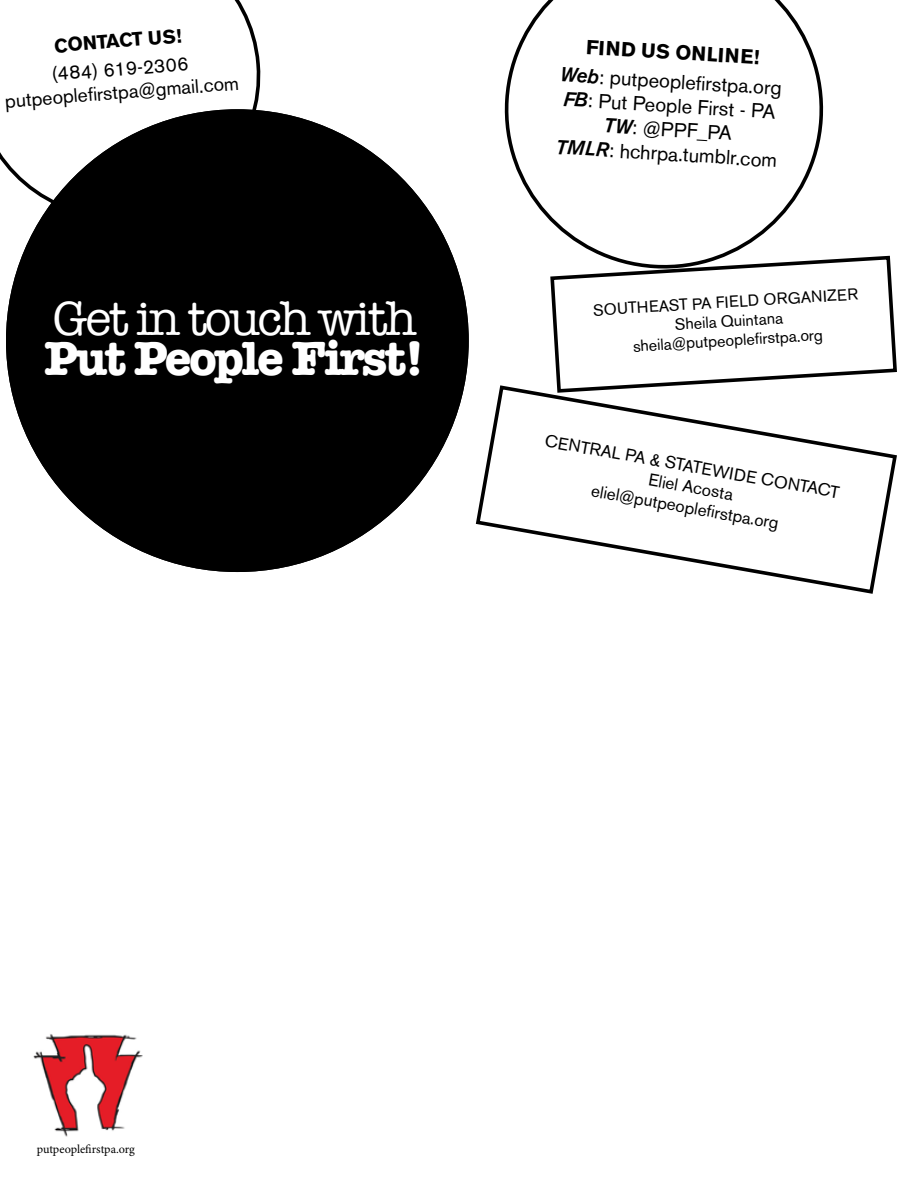
<style>
.page{position:relative;width:918px;height:1188px;background:#fff}
.page>*{position:absolute;margin:0;border:0;box-sizing:border-box;transform-origin:0 0}
.t1{font:700 49.35px "American Typewriter";letter-spacing:-.05em;color:#fff}
.t2{font:49.35px "American Typewriter";letter-spacing:-.05em;color:#fff}
.t3{font:20.1px/24.2px "Akzidenz Grotesk BE";color:#000;text-align:center}
.t4{font:19.35px/23.2px "Akzidenz Grotesk BE";color:#000;text-align:center}
.t5{font:700 19.35px "Akzidenz Grotesk BE";color:#000}
.t6{font:17.1px/20.5px "Akzidenz Grotesk BE";color:#000}
.t7{font:16.05px/19.2px "Akzidenz Grotesk BE";color:#000;text-align:center}
.t8{font:12.15px "Minion Pro";letter-spacing:-.005em;color:#000}
.s1{font-weight:700}
.s2{font-weight:500;font-style:italic}
</style>
<div class="page">
<img style="left:33px;top:1034px;width:110px;height:103px">
<svg style="left:504px;top:0;width:320px;height:254px"></svg>
<svg style="left:0;top:0;width:261px;height:222px"></svg>
<svg style="left:550px;top:254px;width:347px;height:129px"></svg>
<svg style="left:475px;top:383px;width:422px;height:211px"></svg>
<div style="left:6px;top:109px;width:463px;height:463px;background:#000;border-radius:50%"></div>
<svg style="left:827px;top:288px;width:31px;height:13px"></svg>
<p class="t5" style="left:54px;top:34px;width:129px;rotate:-4deg">conta ct us!</p>
<p class="t4" style="left:3px;top:65px;width:236px;rotate:-4deg">(484) 619-2306<br>putpeoplefi rstpa@gmail.com</p>
<h1 class="t2" style="left:53px;top:281px;width:365px">Get in touch with</h1>
<h1 class="t1" style="left:44px;top:316px;width:383px">Put People First!</h1>
<p class="t3" style="left:563px;top:30px;width:224px;line-height:29px;rotate:4deg"><span class="s1">Find us online!<br></span><span class="s2">Web</span>: putpeoplefi rstpa.org</p>
<p class="t3" style="left:560px;top:85px;width:223px;rotate:4deg"><span class="s2">FB</span>: Put People First - PA<br><span class="s2">TW</span>: @PPF_PA<br><span class="s2">TMLR</span>: hchrpa.tumblr.com</p>
<p class="t7" style="left:592px;top:301px;width:21px;rotate:-4deg">Southeast</p>
<p class="t7" style="left:692px;top:295px;width:43px;rotate:-4deg">PA Field</p>
<p class="t7" style="left:763px;top:290px;width:10px;rotate:-4deg">organi</p>
<p class="t7" style="left:631px;top:318px;width:192px;rotate:-4deg">Sheila Quintana sheila@putpeoplefi rstpa.org</p>
<p class="t6" style="left:547px;top:430px;width:24px;rotate:10deg">Central</p>
<p class="t6" style="left:654px;top:449px;width:87px;text-indent:-27px;rotate:10deg">PA &amp; Statewide<br>Eliel Acosta</p>
<p class="t6" style="left:763px;top:468px;width:24px;rotate:10deg">Contact</p>
<p class="t6" style="left:593px;top:480px;width:192px;rotate:10deg">eliel@putpeoplefi rstpa.org</p>
<p class="t8" style="left:37px;top:1141px;width:100px">putpeoplefirstpa.org</p>
</div>
